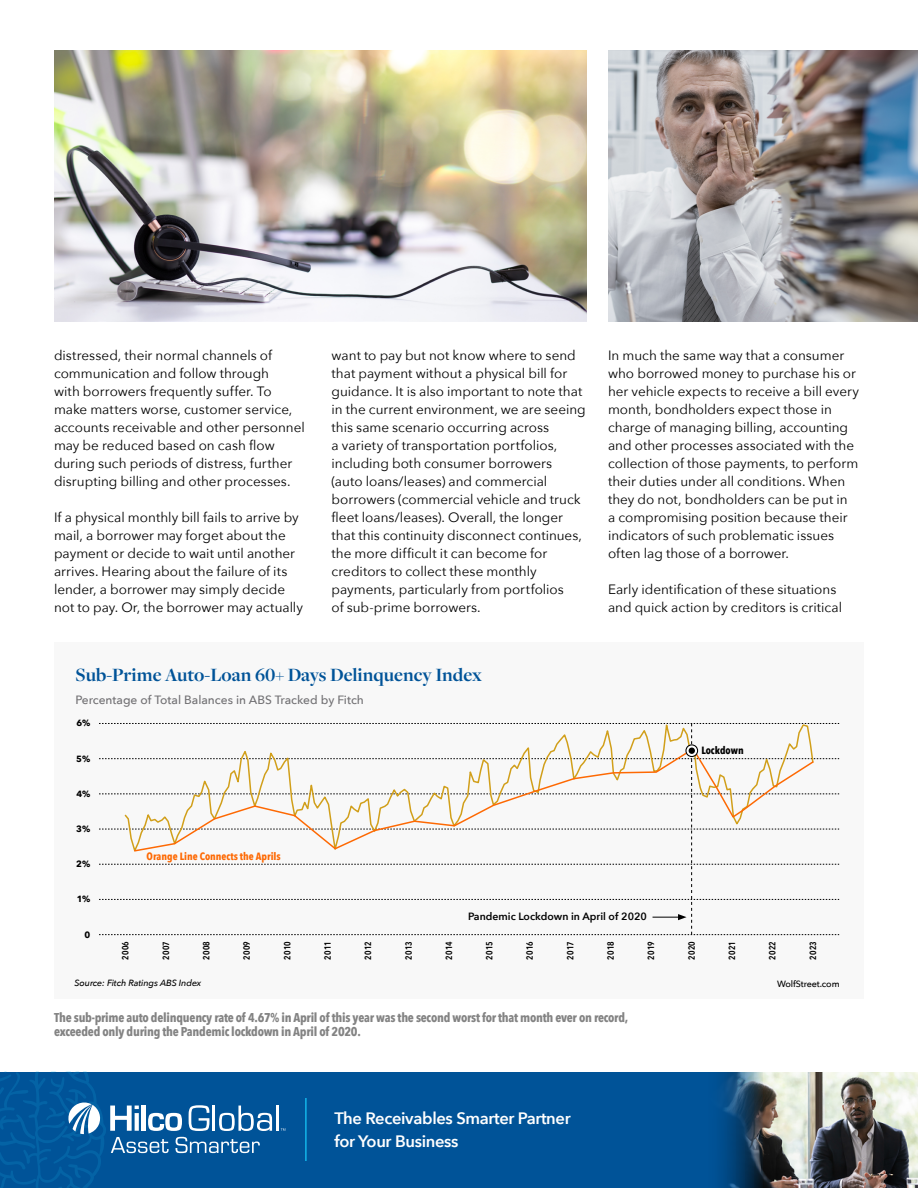
<style>
.page{position:relative;width:918px;height:1188px;background:#fff}
.page>*{position:absolute;margin:0;border:0;box-sizing:border-box;transform-origin:0 0}
.t1{font:700 19.5px "Freight Disp Pro";color:#005398}
.t2{font:600 16.5px/23.4px "Avenir Next";letter-spacing:-.02em;color:#fff}
.t3{font:13.5px/18px "Avenir Next";color:#000}
.t4{font:700 12.75px/14.2px "Avenir Next Condensed";letter-spacing:-.02em;color:#838383}
.t5{font:500 12px "Avenir Next";color:#717073}
.t6{font:600 10.5px "Avenir Next";color:#000}
.t7{font:700 10.5px "Avenir Next Condensed";color:#fe6903}
.t8{font:700 10.5px "Avenir Next Condensed";color:#000}
.t9{font:600 9px "Avenir Next Condensed";letter-spacing:.02em;color:#000}
.t10{font:italic 500 9px "Avenir Next";letter-spacing:-.01em;color:#000}
.t11{font:500 9px "Avenir Next";letter-spacing:-.01em;color:#000}
.t12{font:700 9px "Avenir Next";color:#000}
</style>
<div class="page">
<div style="left:0;top:1072px;width:918px;height:116px;background:#005398"></div>
<hr style="left:305px;top:1098px;width:2px;height:63px;background:#13b5ea">
<img style="left:720px;top:1072px;width:198px;height:116px">
<hr style="left:277px;top:1106px;width:2px;height:25px;background:#fff">
<svg style="left:0;top:1071px;width:272px;height:117px"></svg>
<img style="left:54px;top:50px;width:532px;height:271px">
<img style="left:608px;top:50px;width:310px;height:272px">
<div style="left:54px;top:643px;width:810px;height:356px;background:#f8f8f8"></div>
<svg style="left:99px;top:723px;width:740px;height:212px"></svg>
<p class="t3" style="left:54px;top:346px;width:252px">distressed, their normal channels of communication and follow through<br>with borrowers frequently suffer. To make matters worse, customer service, accounts receivable and other personnel may be reduced based on cash flow during such periods of distress, further disrupting billing and other processes.</p>
<p class="t3" style="left:54px;top:508px;width:251px">If a physical monthly bill fails to arrive by mail, a borrower may forget about the payment or decide to wait until another arrives. Hearing about the failure of its lender, a borrower may simply decide not to pay. Or, the borrower may actually</p>
<p class="t3" style="left:332px;top:346px;width:256px">want to pay but not know where to send that payment without a physical bill for guidance. It is also important to note that in the current environment, we are seeing this same scenario occurring across<br>a variety of transportation portfolios, including both consumer borrowers (auto loans/leases) and commercial borrowers (commercial vehicle and truck fleet loans/leases). Overall, the longer that this continuity disconnect continues, the more difficult it can become for creditors to collect these monthly payments, particularly from portfolios<br>of sub-prime borrowers.</p>
<h1 class="t1" style="left:75px;top:662px;width:408px">Sub-Prime Auto-Loan 60+ Days Delinquency Index</h1>
<p class="t5" style="left:75px;top:689px;width:290px">Percentage of Total Balances in ABS Tracked by Fitch</p>
<p class="t12" style="left:77px;top:715px;width:15px">6%</p>
<p class="t12" style="left:76px;top:751px;width:16px">5%</p>
<p class="t12" style="left:76px;top:786px;width:15px">4%</p>
<p class="t12" style="left:76px;top:821px;width:16px">3%</p>
<p class="t12" style="left:76px;top:856px;width:16px">2%</p>
<p class="t12" style="left:77px;top:891px;width:15px">1%</p>
<p class="t7" style="left:147px;top:849px;width:136px">Orange Line Connects the Aprils</p>
<p class="t3" style="left:608px;top:346px;width:253px">In much the same way that a consumer who borrowed money to purchase his or her vehicle expects to receive a bill every month, bondholders expect those in charge of managing billing, accounting and other processes associated with the collection of those payments, to perform their duties under all conditions. When they do not, bondholders can be put in<br>a compromising position because their indicators of such problematic issues often lag those of a borrower.</p>
<p class="t3" style="left:608px;top:580px;width:236px">Early identification of these situations and quick action by creditors is critical</p>
<p class="t8" style="left:701px;top:744px;width:44px">Lockdown</p>
<p class="t12" style="left:85px;top:927px;width:7px">0</p>
<p class="t6" style="left:468px;top:907px;width:180px">Pandemic Lockdown in April of 2020</p>
<p class="t9" style="left:118px;top:960px;width:20px;rotate:-90deg">2006</p>
<p class="t9" style="left:158px;top:960px;width:20px;rotate:-90deg">2007</p>
<p class="t9" style="left:199px;top:960px;width:20px;rotate:-90deg">2008</p>
<p class="t9" style="left:239px;top:960px;width:20px;rotate:-90deg">2009</p>
<p class="t9" style="left:279px;top:960px;width:20px;rotate:-90deg">2010</p>
<p class="t9" style="left:320px;top:960px;width:20px;rotate:-90deg">2011</p>
<p class="t9" style="left:360px;top:960px;width:20px;rotate:-90deg">2012</p>
<p class="t9" style="left:401px;top:960px;width:20px;rotate:-90deg">2013</p>
<p class="t9" style="left:441px;top:960px;width:20px;rotate:-90deg">2014</p>
<p class="t9" style="left:482px;top:960px;width:20px;rotate:-90deg">2015</p>
<p class="t9" style="left:522px;top:960px;width:20px;rotate:-90deg">2016</p>
<p class="t9" style="left:562px;top:960px;width:20px;rotate:-90deg">2017</p>
<p class="t9" style="left:603px;top:960px;width:20px;rotate:-90deg">2018</p>
<p class="t9" style="left:643px;top:960px;width:20px;rotate:-90deg">2019</p>
<p class="t9" style="left:684px;top:960px;width:20px;rotate:-90deg">2020</p>
<p class="t9" style="left:724px;top:960px;width:20px;rotate:-90deg">2021</p>
<p class="t9" style="left:765px;top:960px;width:20px;rotate:-90deg">2022</p>
<p class="t9" style="left:805px;top:960px;width:20px;rotate:-90deg">2023</p>
<p class="t10" style="left:75px;top:975px;width:128px">Source: Fitch Ratings ABS Index</p>
<p class="t4" style="left:54px;top:1010px;width:576px">The sub-prime auto delinquency rate of 4.67% in April of this year was the second worst for that month ever on record, exceeded only during the Pandemic lockdown in April of 2020.</p>
<p class="t2" style="left:334px;top:1106px;width:238px">The Receivables Smarter Partner for Your Business</p>
<p class="t11" style="left:777px;top:976px;width:64px">WolfStreet.com</p>
</div>
